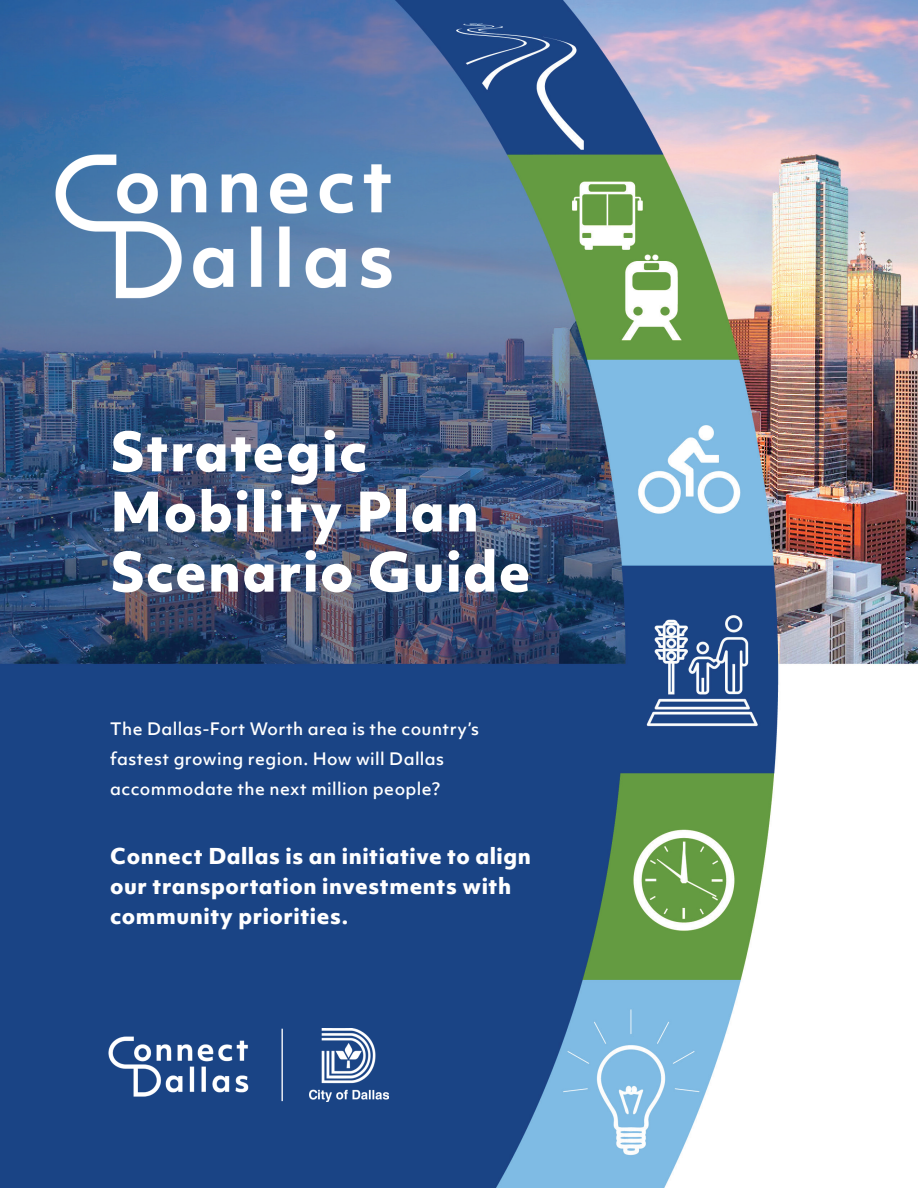
<style>
.page{position:relative;width:918px;height:1188px;background:#fff}
.page>*{position:absolute;margin:0;border:0;box-sizing:border-box;transform-origin:0 0}
.t1{font:800 52.5px/60.2px "Objektiv Mk 1";letter-spacing:.025em;color:#fff}
.t2{font:800 21px/30px "Objektiv Mk 1";letter-spacing:.025em;color:#fff}
.t3{font:500 16.5px/30px "Objektiv Mk 1";letter-spacing:.025em;color:#fff}
</style>
<div class="page">
<img style="left:0;top:0;width:918px;height:1188px">
<img style="left:40px;top:142px;width:368px;height:169px">
<img style="left:103px;top:1031px;width:151px;height:70px">
<img style="left:310px;top:1029px;width:79px;height:72px">
<hr style="left:282px;top:1029px;width:1px;height:72px;background:#fff">
<h1 class="t1" style="left:110px;top:420px;width:422px">Strategic<br>Mobility Plan<br>Scenario Guide</h1>
<p class="t3" style="left:110px;top:713px;width:370px">The Dallas-Fort Worth area is the country’s fastest growing region. How will Dallas accommodate the next million people?</p>
<p class="t2" style="left:110px;top:840px;width:422px">Connect Dallas is an initiative to align our transportation investments with community priorities.</p>
</div>
